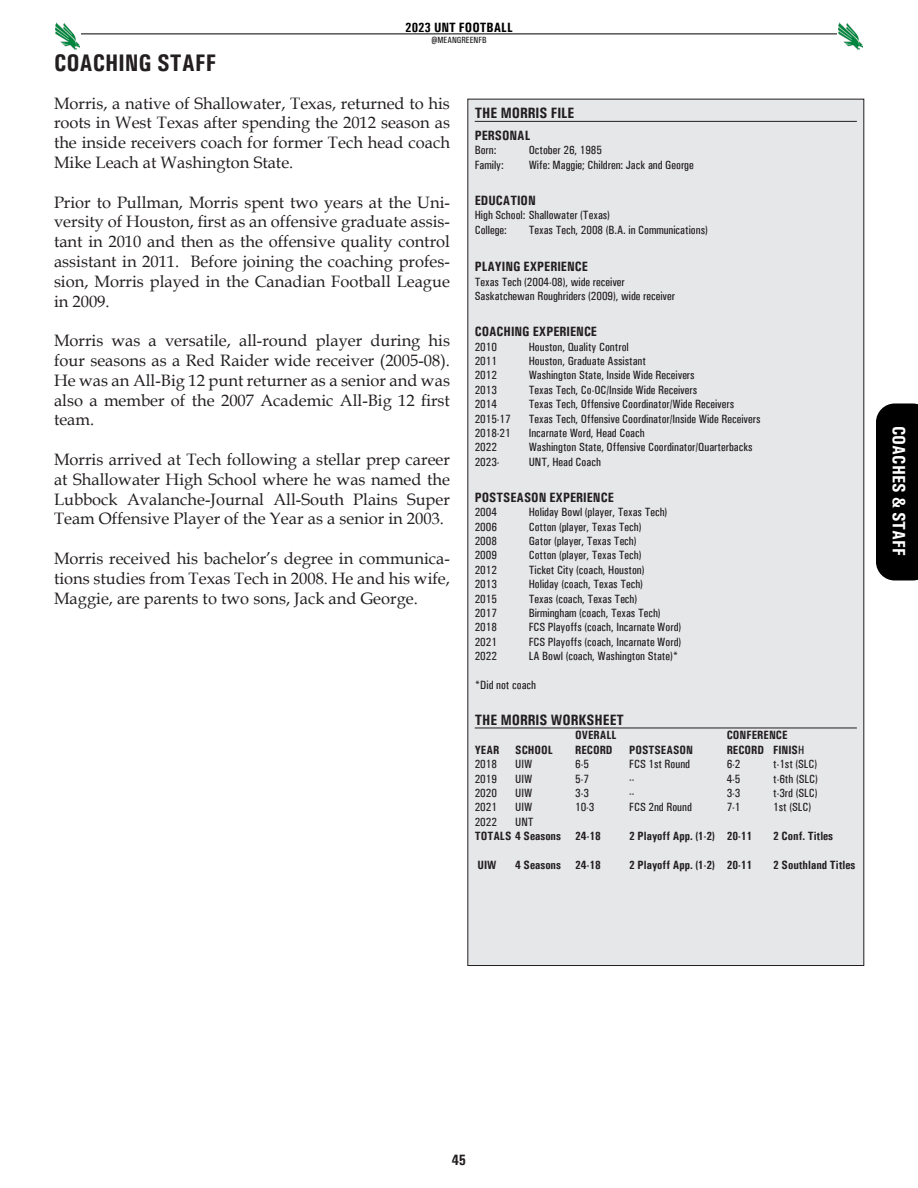
<style>
.page{position:relative;width:918px;height:1188px;background:#fff}
.page>*{position:absolute;margin:0;border:0;box-sizing:border-box;transform-origin:0 0}
.t1{font:700 24px "Univers Condensed";color:#231f20}
.t2{font:700 18px "Univers Condensed";color:#fff}
.t3{font:16.5px/19.8px "Book Antiqua";color:#231f20;text-align:justify}
.t4{font:700 15px "Univers Condensed";color:#231f20}
.t5{font:700 13.5px "Univers Condensed";color:#231f20}
.t6{font:700 13.5px "Univers Condensed";color:#000}
.t7{font:500 condensed 12px "Univers";color:#231f20}
.t8{font:700 12px "Univers Condensed";color:#231f20}
.t9{font:500 condensed 9px "Univers";color:#231f20}
.s1{font-family:"Univers";font-weight:500;font-stretch:condensed}
</style>
<div class="page">
<div style="left:876px;top:403px;width:42px;height:177px;background:#000"></div>
<hr style="left:81px;top:34px;width:756px;height:1px;background:#000">
<img style="left:56px;top:23px;width:23px;height:26px">
<img style="left:839px;top:23px;width:23px;height:26px">
<div style="left:468px;top:99px;width:396px;height:867px;background:#e6e7e9"></div>
<hr style="left:475px;top:121px;width:382px;height:1px;background:#231f20">
<hr style="left:475px;top:728px;width:382px;height:1px;background:#231f20">
<h1 class="t1" style="left:54px;top:48px;width:164px">COACHING STAFF</h1>
<p class="t6" style="left:405px;top:19px;width:109px">2023 UNT FOOTBALL</p>
<p class="t9" style="left:431px;top:35px;width:57px">@MEANGREENFB</p>
<p class="t3" style="left:54px;top:93px;width:398px">Morris, a native of Shallowater, Texas, returned to his roots in West Texas after spending the 2012 season as the inside receivers coach for former Tech head coach Mike Leach at Washington State.</p>
<p class="t3" style="left:54px;top:192px;width:398px">Prior to Pullman, Morris spent two years at the Uni&shy;versity of Houston, first as an offensive graduate assis&shy;tant in 2010 and then as the offensive quality control assistant in 2011. Before joining the coaching profes&shy;sion, Morris played in the Canadian Football League in 2009.</p>
<p class="t3" style="left:54px;top:330px;width:398px">Morris was a versatile, all-round player during his four seasons as a Red Raider wide receiver (2005-08).<br>He was an All-Big 12 punt returner as a senior and was also a member of the 2007 Academic All-Big 12 first team.</p>
<p class="t3" style="left:54px;top:449px;width:398px">Morris arrived at Tech following a stellar prep career at Shallowater High School where he was named the Lubbock Avalanche-Journal All-South Plains Super Team Offensive Player of the Year as a senior in 2003.</p>
<p class="t3" style="left:54px;top:548px;width:398px">Morris received his bachelor’s degree in communica&shy;tions studies from Texas Tech in 2008. He and his wife, Maggie, are parents to two sons, Jack and George.</p>
<p class="t4" style="left:475px;top:104px;width:101px">THE MORRIS FILE</p>
<p class="t5" style="left:475px;top:127px;width:57px">PERSONAL</p>
<p class="t7" style="left:475px;top:143px;width:23px">Born:</p>
<p class="t7" style="left:529px;top:143px;width:75px">October 26, 1985</p>
<p class="t7" style="left:475px;top:158px;width:31px">Family:</p>
<p class="t7" style="left:529px;top:158px;width:167px">Wife: Maggie; Children: Jack and George</p>
<p class="t5" style="left:475px;top:192px;width:62px">EDUCATION</p>
<p class="t7" style="left:475px;top:208px;width:137px">High School: Shallowater (Texas)</p>
<p class="t7" style="left:475px;top:223px;width:34px">College:</p>
<p class="t7" style="left:529px;top:223px;width:181px">Texas Tech, 2008 (B.A. in Communications)</p>
<p class="t5" style="left:475px;top:259px;width:115px">PLAYING EXPERIENCE</p>
<p class="t7" style="left:475px;top:275px;width:152px">Texas Tech (2004-08), wide receiver</p>
<p class="t7" style="left:475px;top:289px;width:202px">Saskatchewan Roughriders (2009), wide receiver</p>
<p class="t5" style="left:475px;top:323px;width:124px">COACHING EXPERIENCE</p>
<p class="t7" style="left:475px;top:340px;width:24px">2010</p>
<p class="t7" style="left:529px;top:340px;width:102px">Houston, Quality Control</p>
<p class="t7" style="left:475px;top:354px;width:24px">2011</p>
<p class="t7" style="left:529px;top:354px;width:119px">Houston, Graduate Assistant</p>
<p class="t7" style="left:475px;top:368px;width:24px">2012</p>
<p class="t7" style="left:529px;top:368px;width:167px">Washington State, Inside Wide Receivers</p>
<p class="t7" style="left:475px;top:383px;width:24px">2013</p>
<p class="t7" style="left:529px;top:383px;width:170px">Texas Tech, Co-OC/Inside Wide Receivers</p>
<p class="t7" style="left:475px;top:397px;width:24px">2014</p>
<p class="t7" style="left:529px;top:397px;width:207px">Texas Tech, Offensive Coordinator/Wide Receivers</p>
<p class="t7" style="left:475px;top:412px;width:37px">2015-17</p>
<p class="t7" style="left:529px;top:412px;width:233px">Texas Tech, Offensive Coordinator/Inside Wide Receivers</p>
<p class="t7" style="left:475px;top:426px;width:37px">2018-21</p>
<p class="t7" style="left:529px;top:426px;width:117px">Incarnate Word, Head Coach</p>
<p class="t7" style="left:475px;top:440px;width:24px">2022</p>
<p class="t7" style="left:529px;top:440px;width:225px">Washington State, Offensive Coordinator/Quarterbacks</p>
<p class="t7" style="left:475px;top:455px;width:26px">2023-</p>
<p class="t7" style="left:529px;top:455px;width:74px">UNT, Head Coach</p>
<p class="t5" style="left:475px;top:489px;width:141px">POSTSEASON EXPERIENCE</p>
<p class="t7" style="left:475px;top:505px;width:24px">2004</p>
<p class="t7" style="left:529px;top:505px;width:140px">Holiday Bowl (player, Texas Tech)</p>
<p class="t7" style="left:475px;top:520px;width:24px">2006</p>
<p class="t7" style="left:529px;top:520px;width:114px">Cotton (player, Texas Tech)</p>
<p class="t7" style="left:475px;top:534px;width:24px">2008</p>
<p class="t7" style="left:529px;top:534px;width:109px">Gator (player, Texas Tech)</p>
<p class="t7" style="left:475px;top:548px;width:24px">2009</p>
<p class="t7" style="left:529px;top:548px;width:114px">Cotton (player, Texas Tech)</p>
<p class="t7" style="left:475px;top:563px;width:24px">2012</p>
<p class="t7" style="left:529px;top:563px;width:117px">Ticket City (coach, Houston)</p>
<p class="t7" style="left:475px;top:577px;width:24px">2013</p>
<p class="t7" style="left:529px;top:577px;width:116px">Holiday (coach, Texas Tech)</p>
<p class="t7" style="left:475px;top:592px;width:24px">2015</p>
<p class="t7" style="left:529px;top:592px;width:110px">Texas (coach, Texas Tech)</p>
<p class="t7" style="left:475px;top:606px;width:24px">2017</p>
<p class="t7" style="left:529px;top:606px;width:133px">Birmingham (coach, Texas Tech)</p>
<p class="t7" style="left:475px;top:620px;width:24px">2018</p>
<p class="t7" style="left:529px;top:620px;width:154px">FCS Playoffs (coach, Incarnate Word)</p>
<p class="t7" style="left:475px;top:635px;width:24px">2021</p>
<p class="t7" style="left:529px;top:635px;width:154px">FCS Playoffs (coach, Incarnate Word)</p>
<p class="t7" style="left:475px;top:649px;width:24px">2022</p>
<p class="t7" style="left:529px;top:649px;width:151px">LA Bowl (coach, Washington State)*</p>
<p class="t7" style="left:475px;top:678px;width:63px">*Did not coach</p>
<p class="t4" style="left:475px;top:711px;width:151px">THE MORRIS WORKSHEET</p>
<p class="t8" style="left:575px;top:728px;width:43px">OVERALL</p>
<p class="t8" style="left:727px;top:728px;width:62px">CONFERENCE</p>
<p class="t8" style="left:475px;top:743px;width:26px">YEAR</p>
<p class="t8" style="left:515px;top:743px;width:39px">SCHOOL</p>
<p class="t8" style="left:575px;top:743px;width:39px">RECORD</p>
<p class="t8" style="left:629px;top:743px;width:65px">POSTSEASON</p>
<p class="t8" style="left:727px;top:743px;width:79px">RECORD FINIS<span class="s1">H</span></p>
<p class="t7" style="left:475px;top:757px;width:24px">2018</p>
<p class="t7" style="left:515px;top:757px;width:19px">UIW</p>
<p class="t7" style="left:575px;top:757px;width:15px">6-5</p>
<p class="t7" style="left:629px;top:757px;width:62px">FCS 1st Round</p>
<p class="t7" style="left:727px;top:757px;width:15px">6-2</p>
<p class="t7" style="left:773px;top:757px;width:46px">t-1st (SLC)</p>
<p class="t7" style="left:475px;top:772px;width:24px">2019</p>
<p class="t7" style="left:515px;top:772px;width:19px">UIW</p>
<p class="t7" style="left:575px;top:772px;width:15px">5-7</p>
<p class="t7" style="left:629px;top:772px;width:7px">--</p>
<p class="t7" style="left:727px;top:772px;width:15px">4-5</p>
<p class="t7" style="left:773px;top:772px;width:46px">t-6th (SLC)</p>
<p class="t7" style="left:475px;top:786px;width:24px">2020</p>
<p class="t7" style="left:515px;top:786px;width:19px">UIW</p>
<p class="t7" style="left:575px;top:786px;width:15px">3-3</p>
<p class="t7" style="left:629px;top:786px;width:7px">--</p>
<p class="t7" style="left:727px;top:786px;width:15px">3-3</p>
<p class="t7" style="left:773px;top:786px;width:46px">t-3rd (SLC)</p>
<p class="t7" style="left:475px;top:800px;width:24px">2021</p>
<p class="t7" style="left:515px;top:800px;width:19px">UIW</p>
<p class="t7" style="left:575px;top:800px;width:21px">10-3</p>
<p class="t7" style="left:629px;top:800px;width:64px">FCS 2nd Round</p>
<p class="t7" style="left:727px;top:800px;width:15px">7-1</p>
<p class="t7" style="left:773px;top:800px;width:39px">1st (SLC)</p>
<p class="t7" style="left:475px;top:815px;width:24px">2022</p>
<p class="t7" style="left:515px;top:815px;width:20px">UNT</p>
<p class="t8" style="left:475px;top:829px;width:128px">TOTALS 4 Seasons 24-18</p>
<p class="t8" style="left:629px;top:829px;width:125px">2 Playoff App. (1-2) 20-11</p>
<p class="t8" style="left:773px;top:829px;width:61px">2 Conf. Titles</p>
<p class="t8" style="left:477px;top:858px;width:21px">UIW</p>
<p class="t8" style="left:515px;top:858px;width:87px">4 Seasons 24-18</p>
<p class="t8" style="left:629px;top:858px;width:125px">2 Playoff App. (1-2) 20-11</p>
<p class="t8" style="left:773px;top:858px;width:84px">2 Southland Titles</p>
<h2 class="t2" style="left:910px;top:426px;width:132px;rotate:90deg">COACHES &amp; STAFF</h2>
<p class="t4" style="left:452px;top:1150px;width:16px">45</p>
</div>
